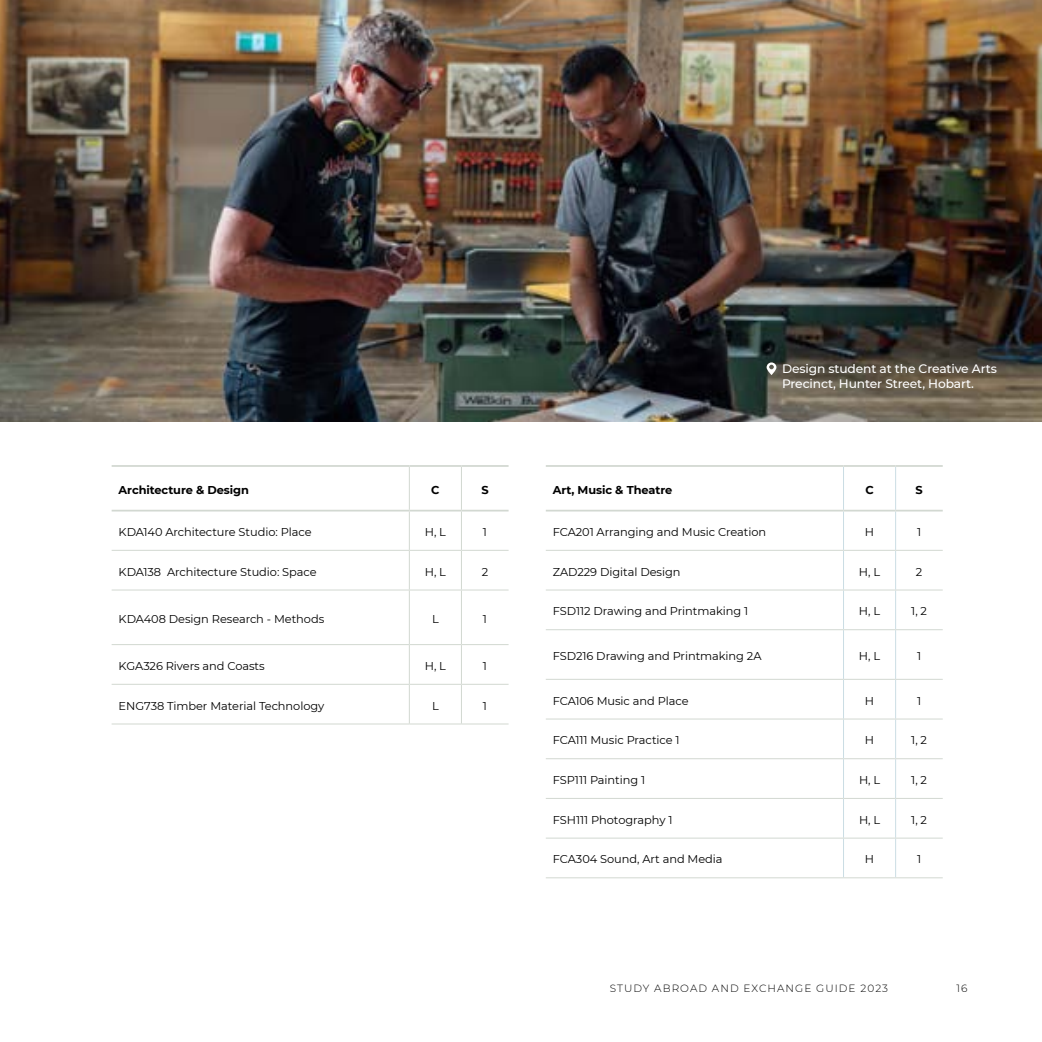
<style>
.page{position:relative;width:1042px;height:1042px;background:#fff}
.page>*{position:absolute;margin:0;border:0;box-sizing:border-box;transform-origin:0 0}
.t1{font:500 12.25px/15.8px "Montserrat";letter-spacing:-.01em;color:#fff}
.t2{font:11.38px "Montserrat";letter-spacing:-.005em;color:#000}
.t3{font:700 11.38px "Montserrat";letter-spacing:-.005em;color:#000}
.t4{font:300 10.5px "Montserrat";letter-spacing:.1em;color:#000}
</style>
<div class="page">
<img style="left:0;top:0;width:1042px;height:422px">
<hr style="left:112px;top:465px;width:297px;height:2px;background:#d2d8d1">
<hr style="left:409px;top:465px;width:52px;height:2px;background:#d2d8d1">
<hr style="left:461px;top:465px;width:47px;height:2px;background:#d2d8d1">
<hr style="left:112px;top:510px;width:297px;height:1px;background:#d2d8d1">
<hr style="left:409px;top:510px;width:52px;height:1px;background:#d2d8d1">
<hr style="left:461px;top:510px;width:47px;height:1px;background:#d2d8d1">
<hr style="left:409px;top:467px;width:1px;height:43px;background:#d2d8d1">
<hr style="left:461px;top:467px;width:1px;height:43px;background:#d2d8d1">
<hr style="left:409px;top:511px;width:1px;height:39px;background:#d2d8d1">
<hr style="left:461px;top:511px;width:1px;height:39px;background:#d2d8d1">
<hr style="left:112px;top:550px;width:297px;height:1px;background:#d2d8d1">
<hr style="left:409px;top:550px;width:52px;height:1px;background:#d2d8d1">
<hr style="left:409px;top:551px;width:1px;height:38px;background:#d2d8d1">
<hr style="left:461px;top:550px;width:47px;height:1px;background:#d2d8d1">
<hr style="left:461px;top:551px;width:1px;height:38px;background:#d2d8d1">
<hr style="left:112px;top:589px;width:297px;height:1px;background:#d2d8d1">
<hr style="left:409px;top:589px;width:52px;height:1px;background:#d2d8d1">
<hr style="left:409px;top:590px;width:1px;height:54px;background:#d2d8d1">
<hr style="left:461px;top:589px;width:47px;height:1px;background:#d2d8d1">
<hr style="left:461px;top:590px;width:1px;height:54px;background:#d2d8d1">
<hr style="left:112px;top:644px;width:297px;height:1px;background:#d2d8d1">
<hr style="left:409px;top:644px;width:52px;height:1px;background:#d2d8d1">
<hr style="left:409px;top:645px;width:1px;height:39px;background:#d2d8d1">
<hr style="left:461px;top:644px;width:47px;height:1px;background:#d2d8d1">
<hr style="left:461px;top:645px;width:1px;height:39px;background:#d2d8d1">
<hr style="left:112px;top:684px;width:297px;height:1px;background:#d2d8d1">
<hr style="left:409px;top:684px;width:52px;height:1px;background:#d2d8d1">
<hr style="left:409px;top:685px;width:1px;height:38px;background:#d2d8d1">
<hr style="left:461px;top:684px;width:47px;height:1px;background:#d2d8d1">
<hr style="left:461px;top:685px;width:1px;height:38px;background:#d2d8d1">
<hr style="left:112px;top:723px;width:297px;height:1px;background:#d2d8d1">
<hr style="left:409px;top:723px;width:52px;height:1px;background:#d2d8d1">
<hr style="left:461px;top:723px;width:47px;height:1px;background:#d2d8d1">
<hr style="left:843px;top:551px;width:1px;height:38px;background:#cbdde4">
<hr style="left:895px;top:551px;width:1px;height:38px;background:#cbdde4">
<hr style="left:843px;top:590px;width:1px;height:39px;background:#cbdde4">
<hr style="left:895px;top:590px;width:1px;height:39px;background:#cbdde4">
<hr style="left:843px;top:630px;width:1px;height:49px;background:#cbdde4">
<hr style="left:895px;top:630px;width:1px;height:49px;background:#cbdde4">
<hr style="left:843px;top:680px;width:1px;height:38px;background:#cbdde4">
<hr style="left:895px;top:680px;width:1px;height:38px;background:#cbdde4">
<hr style="left:843px;top:719px;width:1px;height:39px;background:#cbdde4">
<hr style="left:895px;top:719px;width:1px;height:39px;background:#cbdde4">
<hr style="left:843px;top:759px;width:1px;height:39px;background:#cbdde4">
<hr style="left:895px;top:759px;width:1px;height:39px;background:#cbdde4">
<hr style="left:843px;top:799px;width:1px;height:38px;background:#cbdde4">
<hr style="left:895px;top:799px;width:1px;height:38px;background:#cbdde4">
<hr style="left:843px;top:838px;width:1px;height:39px;background:#cbdde4">
<hr style="left:895px;top:838px;width:1px;height:39px;background:#cbdde4">
<hr style="left:843px;top:511px;width:1px;height:39px;background:#cbdde4">
<hr style="left:895px;top:511px;width:1px;height:39px;background:#cbdde4">
<hr style="left:843px;top:467px;width:1px;height:43px;background:#cbdde4">
<hr style="left:895px;top:467px;width:1px;height:43px;background:#cbdde4">
<hr style="left:546px;top:465px;width:297px;height:2px;background:#d2d8d1">
<hr style="left:843px;top:465px;width:52px;height:2px;background:#d2d8d1">
<hr style="left:895px;top:465px;width:48px;height:2px;background:#d2d8d1">
<hr style="left:546px;top:510px;width:297px;height:1px;background:#d2d8d1">
<hr style="left:843px;top:510px;width:52px;height:1px;background:#d2d8d1">
<hr style="left:895px;top:510px;width:48px;height:1px;background:#d2d8d1">
<hr style="left:546px;top:550px;width:297px;height:1px;background:#d2d8d1">
<hr style="left:843px;top:550px;width:52px;height:1px;background:#d2d8d1">
<hr style="left:895px;top:550px;width:48px;height:1px;background:#d2d8d1">
<hr style="left:546px;top:589px;width:297px;height:1px;background:#d2d8d1">
<hr style="left:843px;top:589px;width:52px;height:1px;background:#d2d8d1">
<hr style="left:895px;top:589px;width:48px;height:1px;background:#d2d8d1">
<hr style="left:546px;top:629px;width:297px;height:1px;background:#d2d8d1">
<hr style="left:843px;top:629px;width:52px;height:1px;background:#d2d8d1">
<hr style="left:895px;top:629px;width:48px;height:1px;background:#d2d8d1">
<hr style="left:546px;top:679px;width:297px;height:1px;background:#d2d8d1">
<hr style="left:843px;top:679px;width:52px;height:1px;background:#d2d8d1">
<hr style="left:895px;top:679px;width:48px;height:1px;background:#d2d8d1">
<hr style="left:546px;top:718px;width:297px;height:1px;background:#d2d8d1">
<hr style="left:843px;top:718px;width:52px;height:1px;background:#d2d8d1">
<hr style="left:895px;top:718px;width:48px;height:1px;background:#d2d8d1">
<hr style="left:546px;top:758px;width:297px;height:1px;background:#d2d8d1">
<hr style="left:843px;top:758px;width:52px;height:1px;background:#d2d8d1">
<hr style="left:895px;top:758px;width:48px;height:1px;background:#d2d8d1">
<hr style="left:546px;top:798px;width:297px;height:1px;background:#d2d8d1">
<hr style="left:843px;top:798px;width:52px;height:1px;background:#d2d8d1">
<hr style="left:895px;top:798px;width:48px;height:1px;background:#d2d8d1">
<hr style="left:546px;top:837px;width:297px;height:1px;background:#d2d8d1">
<hr style="left:843px;top:837px;width:52px;height:1px;background:#d2d8d1">
<hr style="left:895px;top:837px;width:48px;height:1px;background:#d2d8d1">
<hr style="left:546px;top:877px;width:297px;height:1px;background:#d2d8d1">
<hr style="left:843px;top:877px;width:52px;height:1px;background:#d2d8d1">
<hr style="left:895px;top:877px;width:48px;height:1px;background:#d2d8d1">
<svg style="left:766px;top:362px;width:10px;height:13px"></svg>
<p class="t3" style="left:119px;top:481px;width:132px">Architecture &amp; Design</p>
<p class="t3" style="left:431px;top:481px;width:10px">C</p>
<p class="t3" style="left:481px;top:481px;width:9px">S</p>
<p class="t2" style="left:119px;top:524px;width:194px">KDA140 Architecture Studio: Place</p>
<p class="t2" style="left:425px;top:524px;width:23px">H, L</p>
<p class="t2" style="left:483px;top:524px;width:6px">1</p>
<p class="t2" style="left:119px;top:564px;width:199px">KDA138 Architecture Studio: Space</p>
<p class="t2" style="left:425px;top:564px;width:23px">H, L</p>
<p class="t2" style="left:482px;top:564px;width:8px">2</p>
<p class="t2" style="left:119px;top:611px;width:207px">KDA408 Design Research - Methods</p>
<p class="t2" style="left:432px;top:611px;width:8px">L</p>
<p class="t2" style="left:483px;top:611px;width:6px">1</p>
<p class="t2" style="left:119px;top:658px;width:148px">KGA326 Rivers and Coasts</p>
<p class="t2" style="left:425px;top:658px;width:23px">H, L</p>
<p class="t2" style="left:483px;top:658px;width:6px">1</p>
<p class="t2" style="left:119px;top:698px;width:207px">ENG738 Timber Material Technology</p>
<p class="t2" style="left:432px;top:698px;width:8px">L</p>
<p class="t2" style="left:483px;top:698px;width:6px">1</p>
<p class="t1" style="left:782px;top:360px;width:216px">Design student at the Creative Arts<br>Precinct, Hunter Street, Hobart.</p>
<p class="t3" style="left:553px;top:481px;width:121px">Art, Music &amp; Theatre</p>
<p class="t3" style="left:865px;top:481px;width:10px">C</p>
<p class="t3" style="left:915px;top:481px;width:9px">S</p>
<p class="t2" style="left:553px;top:524px;width:215px">FCA201 Arranging and Music Creation</p>
<p class="t2" style="left:865px;top:524px;width:11px">H</p>
<p class="t2" style="left:917px;top:524px;width:6px">1</p>
<p class="t2" style="left:553px;top:564px;width:129px">ZAD229 Digital Design</p>
<p class="t2" style="left:859px;top:564px;width:23px">H, L</p>
<p class="t2" style="left:916px;top:564px;width:8px">2</p>
<p class="t2" style="left:553px;top:603px;width:197px">FSD112 Drawing and Printmaking 1</p>
<p class="t2" style="left:859px;top:603px;width:23px">H, L</p>
<p class="t2" style="left:911px;top:603px;width:17px">1, 2</p>
<p class="t2" style="left:553px;top:648px;width:210px">FSD216 Drawing and Printmaking 2A</p>
<p class="t2" style="left:859px;top:648px;width:23px">H, L</p>
<p class="t2" style="left:917px;top:648px;width:6px">1</p>
<p class="t2" style="left:553px;top:693px;width:137px">FCA106 Music and Place</p>
<p class="t2" style="left:865px;top:693px;width:11px">H</p>
<p class="t2" style="left:917px;top:693px;width:6px">1</p>
<p class="t2" style="left:553px;top:732px;width:128px">FCA111 Music Practice 1</p>
<p class="t2" style="left:865px;top:732px;width:11px">H</p>
<p class="t2" style="left:911px;top:732px;width:17px">1, 2</p>
<p class="t2" style="left:553px;top:772px;width:94px">FSP111 Painting 1</p>
<p class="t2" style="left:859px;top:772px;width:23px">H, L</p>
<p class="t2" style="left:911px;top:772px;width:17px">1, 2</p>
<p class="t2" style="left:553px;top:812px;width:121px">FSH111 Photography 1</p>
<p class="t2" style="left:859px;top:812px;width:23px">H, L</p>
<p class="t2" style="left:911px;top:812px;width:17px">1, 2</p>
<p class="t2" style="left:553px;top:851px;width:171px">FCA304 Sound, Art and Media</p>
<p class="t2" style="left:865px;top:851px;width:11px">H</p>
<p class="t2" style="left:917px;top:851px;width:6px">1</p>
<p class="t4" style="left:610px;top:981px;width:280px">STUDY ABROAD AND EXCHANGE GUIDE 2023</p>
<p class="t4" style="left:956px;top:981px;width:13px">16</p>
</div>
